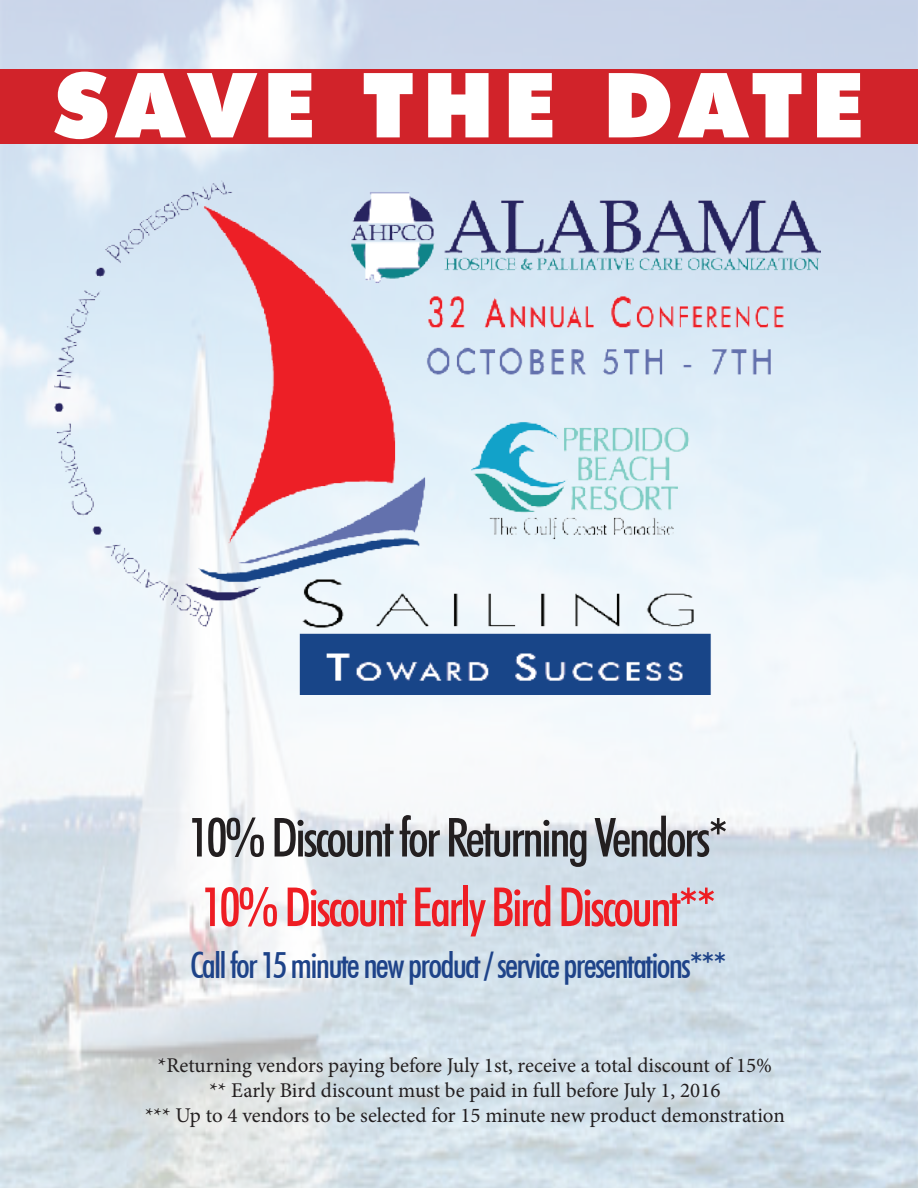
<style>
.page{position:relative;width:918px;height:1188px;background:#fff}
.page>*{position:absolute;margin:0;border:0;box-sizing:border-box;transform-origin:0 0}
.t1{font:900 90px "Futura BT";letter-spacing:.09em;color:#fff}
.t2{font:500 condensed 54px "Futura BT";letter-spacing:-.05em;color:#231f20}
.t3{font:500 condensed 54px "Futura BT";letter-spacing:-.05em;color:#ee1d23}
.t4{font:500 condensed 36px "Futura BT";letter-spacing:-.05em;color:#1e4389}
.t5{font:21px/25.2px "Minion Pro";color:#231f20;text-align:center}
</style>
<div class="page">
<img style="left:0;top:0;width:918px;height:1188px">
<div style="left:0;top:69px;width:918px;height:75px;background:#d1232a"></div>
<img style="left:54px;top:167px;width:766px;height:527px">
<h1 class="t1" style="left:54px;top:51px;width:811px">SAVE THE DATE</h1>
<h2 class="t2" style="left:188px;top:805px;width:542px">10% Discount for Returning Vendors*</h2>
<h2 class="t3" style="left:202px;top:874px;width:517px">10% Discount Early Bird Discount**</h2>
<h3 class="t4" style="left:190px;top:944px;width:538px">Call for 15 minute new product / service presentations***</h3>
<p class="t5" style="left:145px;top:1053px;width:641px">*Returning vendors paying before July 1st, receive a total discount of 15%<br>** Early Bird discount must be paid in full before July 1, 2016<br>*** Up to 4 vendors to be selected for 15 minute new product demonstration</p>
</div>
